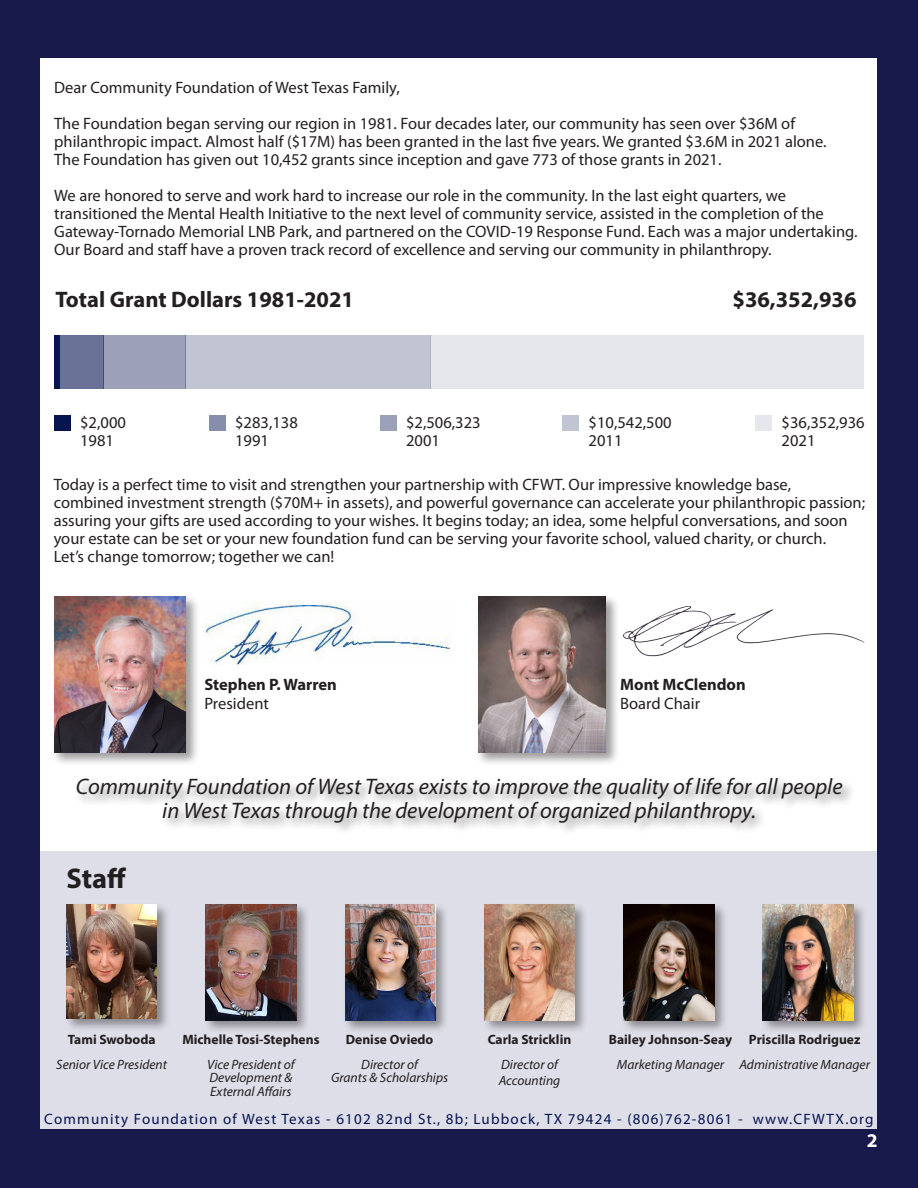
<style>
.page{position:relative;width:918px;height:1188px;background:#191a4c}
.page>*{position:absolute;margin:0;border:0;box-sizing:border-box;transform-origin:0 0}
.t1{font:700 28.5px "Myriad Pro";color:#231f20}
.t2{font:italic 22.5px/24px "Myriad Pro";color:#231f20;text-align:center}
.t3{font:700 22.5px "Myriad Pro";color:#231f20}
.t4{font:700 19.5px "Myriad Pro";color:#fff}
.t5{font:16.5px/18px "Myriad Pro";color:#231f20}
.t6{font:700 16.5px "Myriad Pro";color:#231f20}
.t7{font:15px "Myriad Pro";letter-spacing:.085em;color:#061450}
.t8{font:italic 13.5px "Myriad Pro";color:#231f20}
.t9{font:700 13.5px "Myriad Pro";color:#231f20}
</style>
<div class="page">
<div style="left:40px;top:58px;width:838px;height:1071px;background:#fff"></div>
<div style="left:40px;top:851px;width:838px;height:278px;background:#dedee8"></div>
<img style="left:204px;top:602px;width:246px;height:63px">
<div style="left:52px;top:594px;width:148px;height:172px;background:#231f20;opacity:.45"></div>
<img style="left:54px;top:597px;width:132px;height:156px">
<div style="left:64px;top:902px;width:106px;height:131px;background:#231f20;opacity:.45"></div>
<img style="left:66px;top:905px;width:91px;height:114px">
<div style="left:203px;top:902px;width:107px;height:132px;background:#231f20;opacity:.45"></div>
<img style="left:206px;top:905px;width:90px;height:115px">
<div style="left:343px;top:902px;width:106px;height:132px;background:#231f20;opacity:.45"></div>
<img style="left:345px;top:905px;width:90px;height:115px">
<div style="left:482px;top:902px;width:107px;height:132px;background:#231f20;opacity:.45"></div>
<img style="left:484px;top:905px;width:91px;height:115px">
<div style="left:621px;top:902px;width:107px;height:132px;background:#231f20;opacity:.45"></div>
<img style="left:624px;top:905px;width:90px;height:115px">
<div style="left:760px;top:902px;width:107px;height:132px;background:#231f20;opacity:.45"></div>
<img style="left:763px;top:905px;width:90px;height:115px">
<div style="left:476px;top:594px;width:144px;height:172px;background:#231f20;opacity:.45"></div>
<img style="left:478px;top:597px;width:128px;height:156px">
<img style="left:622px;top:605px;width:243px;height:52px">
<div style="left:75px;top:776px;width:780px;height:59px;background:#231f20;opacity:.5"></div>
<div style="left:431px;top:336px;width:433px;height:53px;background:#e6e7ed"></div>
<div style="left:186px;top:336px;width:245px;height:53px;background:#c1c4d3"></div>
<div style="left:104px;top:335px;width:82px;height:54px;background:#9ca1b9"></div>
<div style="left:59px;top:336px;width:45px;height:53px;background:#697296"></div>
<div style="left:54px;top:335px;width:5px;height:54px;background:#061450"></div>
<div style="left:54px;top:416px;width:16px;height:15px;background:#061450"></div>
<div style="left:209px;top:416px;width:16px;height:15px;background:#878eab"></div>
<div style="left:380px;top:416px;width:16px;height:15px;background:#9ca1b9"></div>
<div style="left:563px;top:416px;width:16px;height:15px;background:#c1c4d3"></div>
<div style="left:756px;top:416px;width:16px;height:15px;background:#e6e7ed"></div>
<p class="t5" style="left:54px;top:78px;width:347px">Dear Community Foundation of West Texas Family,</p>
<p class="t5" style="left:54px;top:114px;width:742px">The Foundation began serving our region in 1981. Four decades later, our community has seen over $36M of</p>
<p class="t5" style="left:54px;top:132px;width:774px">philanthropic impact. Almost half ($17M) has been granted in the last five years. We granted $3.6M in 2021 alone.</p>
<p class="t5" style="left:54px;top:150px;width:669px">The Foundation has given out 10,452 grants since inception and gave 773 of those grants in 2021.</p>
<p class="t5" style="left:54px;top:186px;width:733px">We are honored to serve and work hard to increase our role in the community. In the last eight quarters, we</p>
<p class="t5" style="left:54px;top:204px;width:805px">transitioned the Mental Health Initiative to the next level of community service, assisted in the completion of the<br>Gateway-Tornado Memorial LNB Park, and partnered on the COVID-19 Response Fund. Each was a major undertaking.<br>Our Board and staff have a proven track record of excellence and serving our community in philanthropy.</p>
<p class="t3" style="left:55px;top:285px;width:300px">Total Grant Dollars 1981-2021</p>
<p class="t3" style="left:733px;top:285px;width:126px">$36,352,936</p>
<p class="t5" style="left:80px;top:413px;width:47px">$2,000</p>
<p class="t5" style="left:80px;top:431px;width:35px">1981</p>
<p class="t5" style="left:235px;top:413px;width:64px">$283,138</p>
<p class="t5" style="left:235px;top:431px;width:35px">1991</p>
<p class="t5" style="left:406px;top:413px;width:76px">$2,506,323</p>
<p class="t5" style="left:406px;top:431px;width:35px">2001</p>
<p class="t5" style="left:589px;top:413px;width:85px">$10,542,500</p>
<p class="t5" style="left:589px;top:431px;width:35px">2011</p>
<p class="t5" style="left:782px;top:413px;width:85px">$36,352,936</p>
<p class="t5" style="left:782px;top:431px;width:35px">2021</p>
<p class="t5" style="left:54px;top:476px;width:739px">Today is a perfect time to visit and strengthen your partnership with CFWT. Our impressive knowledge base,</p>
<p class="t5" style="left:54px;top:494px;width:813px">combined investment strength ($70M+ in assets), and powerful governance can accelerate your philanthropic passion; assuring your gifts are used according to your wishes. It begins today; an idea, some helpful conversations, and soon your estate can be set or your new foundation fund can be serving your favorite school, valued charity, or church.</p>
<p class="t5" style="left:54px;top:548px;width:282px">Let’s change tomorrow; together we can!</p>
<p class="t6" style="left:204px;top:673px;width:134px">Stephen P. Warren</p>
<p class="t5" style="left:204px;top:694px;width:66px">President</p>
<p class="t6" style="left:620px;top:673px;width:127px">Mont McClendon</p>
<p class="t5" style="left:620px;top:694px;width:81px">Board Chair</p>
<p class="t2" style="left:76px;top:774px;width:768px">Community Foundation of West Texas exists to improve the quality of life for all people in West Texas through the development of organized philanthropy.</p>
<p class="t1" style="left:66px;top:860px;width:61px">Staff</p>
<p class="t9" style="left:68px;top:1030px;width:89px">Tami Swoboda</p>
<p class="t8" style="left:56px;top:1056px;width:112px">Senior Vice President</p>
<p class="t9" style="left:182px;top:1030px;width:139px">Michelle Tosi-Stephens</p>
<p class="t8" style="left:207px;top:1056px;width:89px">Vice President of</p>
<p class="t8" style="left:209px;top:1070px;width:85px">Development &amp;</p>
<p class="t8" style="left:210px;top:1083px;width:83px">External Affairs</p>
<p class="t9" style="left:346px;top:1030px;width:89px">Denise Oviedo</p>
<p class="t8" style="left:361px;top:1056px;width:58px">Director of</p>
<p class="t8" style="left:331px;top:1070px;width:119px">Grants &amp; Scholarships</p>
<p class="t9" style="left:488px;top:1030px;width:85px">Carla Stricklin</p>
<p class="t8" style="left:501px;top:1056px;width:58px">Director of</p>
<p class="t8" style="left:499px;top:1072px;width:63px">Accounting</p>
<p class="t9" style="left:609px;top:1030px;width:125px">Bailey Johnson-Seay</p>
<p class="t8" style="left:617px;top:1056px;width:109px">Marketing Manager</p>
<p class="t9" style="left:749px;top:1030px;width:113px">Priscilla Rodriguez</p>
<p class="t8" style="left:739px;top:1056px;width:132px">Administrative Manager</p>
<p class="t7" style="left:44px;top:1109px;width:831px">Community Foundation of West Texas - 6102 82nd St., 8b; Lubbock, TX 79424 - (806)762-8061 - www.CFWTX.org</p>
<p class="t4" style="left:867px;top:1128px;width:12px">2</p>
</div>
